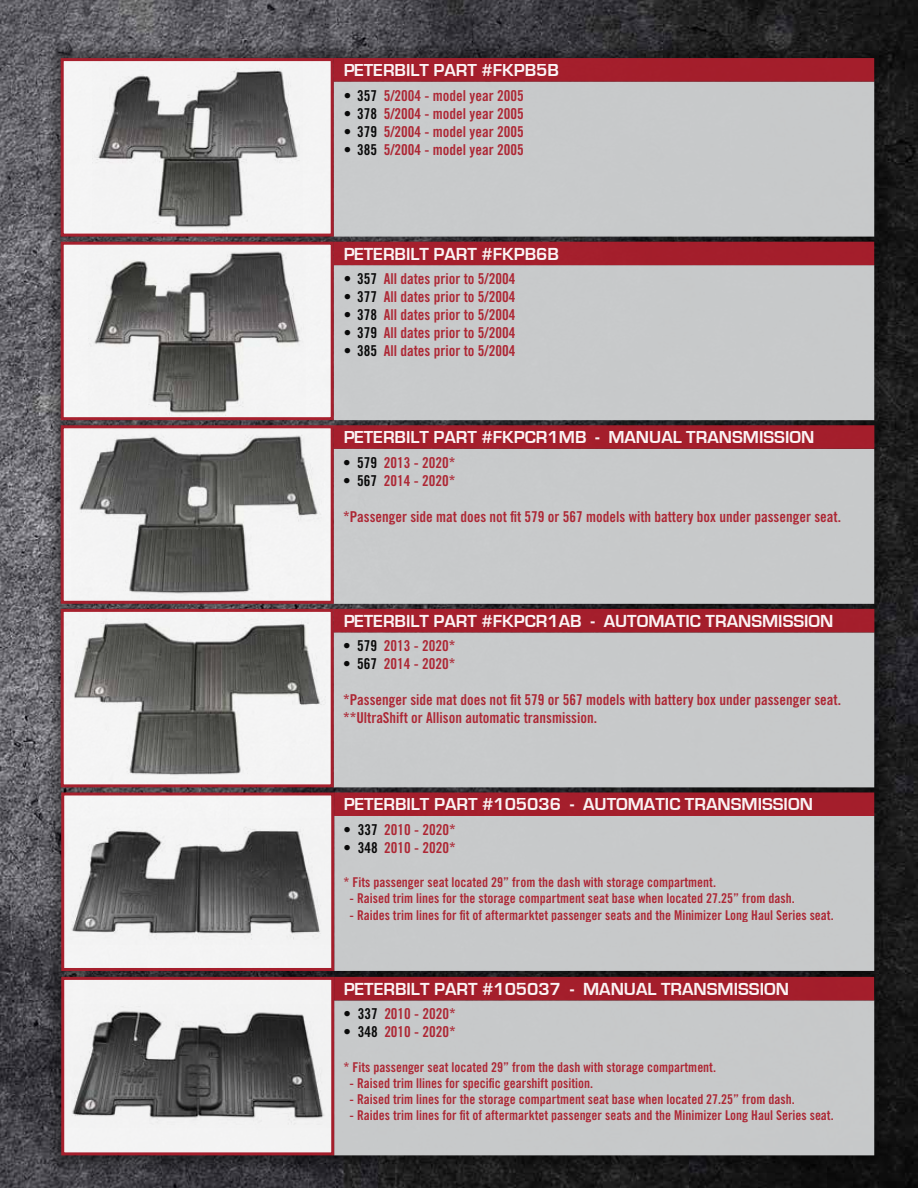
<style>
.page{position:relative;width:918px;height:1188px;background:#fff}
.page>*{position:absolute;margin:0;border:0;box-sizing:border-box;transform-origin:0 0}
.t1{font:700 18px "Eurostile";color:#fff}
.t2{font:15px/18px "Trade Gothic Bold Cond Twenty";color:#ac1f2d}
.t3{font:13.5px "Trade Gothic Bold Cond Twenty";color:#ac1f2d}
.s1{color:#000}
</style>
<div class="page">
<img style="left:0;top:0;width:918px;height:1188px">
<div style="left:0;top:45px;width:888px;height:1124px;background:#000;opacity:.75"></div>
<div style="left:334px;top:82px;width:541px;height:155px;background:#c8c9ca"></div>
<div style="left:333px;top:266px;width:542px;height:155px;background:#c7c9ca"></div>
<div style="left:333px;top:450px;width:542px;height:155px;background:#c7c9ca"></div>
<div style="left:333px;top:633px;width:542px;height:155px;background:#c7c9ca"></div>
<svg style="left:333px;top:57px;width:542px;height:25px;background:#9d202c"></svg>
<svg style="left:333px;top:241px;width:542px;height:25px;background:#a12330"></svg>
<svg style="left:334px;top:425px;width:541px;height:25px;background:#a32532"></svg>
<svg style="left:333px;top:608px;width:542px;height:25px;background:#9e212d"></svg>
<div style="left:62px;top:60px;width:270px;height:175px;background:#f4f4f4"></div>
<img style="left:97px;top:68px;width:202px;height:161px">
<div style="left:61px;top:58px;width:273px;height:179px;border:3px solid #ac1f2d"></div>
<div style="left:62px;top:243px;width:270px;height:176px;background:#f4f4f4"></div>
<img style="left:94px;top:251px;width:206px;height:165px">
<div style="left:61px;top:242px;width:273px;height:178px;border:3px solid #ac1f2d"></div>
<div style="left:62px;top:427px;width:270px;height:175px;background:#f4f4f4"></div>
<img style="left:79px;top:435px;width:239px;height:159px">
<div style="left:61px;top:425px;width:273px;height:179px;border:3px solid #ac1f2d"></div>
<img style="left:67px;top:613px;width:261px;height:170px">
<div style="left:61px;top:609px;width:273px;height:178px;border:3px solid #ac1f2d"></div>
<div style="left:333px;top:1001px;width:542px;height:155px;background:#c7c9ca"></div>
<svg style="left:333px;top:976px;width:542px;height:25px;background:#9d202c"></svg>
<div style="left:63px;top:978px;width:270px;height:176px;background:#f3f3f3"></div>
<img style="left:72px;top:1011px;width:252px;height:108px">
<div style="left:61px;top:977px;width:273px;height:178px;border:3px solid #ac1f2d"></div>
<div style="left:334px;top:817px;width:541px;height:155px;background:#c7c9ca"></div>
<svg style="left:334px;top:792px;width:541px;height:25px;background:#a22531"></svg>
<div style="left:63px;top:794px;width:270px;height:175px;background:#f4f4f4"></div>
<img style="left:71px;top:827px;width:250px;height:113px">
<div style="left:61px;top:792px;width:273px;height:179px;border:3px solid #ac1f2d"></div>
<p class="t1" style="left:343px;top:60px;width:217px">PETERBILT PART #FKPB5B</p>
<p class="t2" style="left:343px;top:86px;width:182px"><span class="s1">• 357</span> 5/2004 - model year 2005</p>
<p class="t2" style="left:343px;top:104px;width:182px"><span class="s1">• 378</span> 5/2004 - model year 2005</p>
<p class="t2" style="left:343px;top:122px;width:182px"><span class="s1">• 379</span> 5/2004 - model year 2005</p>
<p class="t2" style="left:343px;top:140px;width:182px"><span class="s1">• 385</span> 5/2004 - model year 2005</p>
<p class="t1" style="left:343px;top:244px;width:217px">PETERBILT PART #FKPB6B</p>
<p class="t2" style="left:343px;top:270px;width:174px"><span class="s1">• 357</span> All dates prior to 5/2004</p>
<p class="t2" style="left:343px;top:288px;width:174px"><span class="s1">• 377</span> All dates prior to 5/2004</p>
<p class="t2" style="left:343px;top:306px;width:174px"><span class="s1">• 378</span> All dates prior to 5/2004</p>
<p class="t2" style="left:343px;top:324px;width:174px"><span class="s1">• 379</span> All dates prior to 5/2004</p>
<p class="t2" style="left:343px;top:342px;width:174px"><span class="s1">• 385</span> All dates prior to 5/2004</p>
<p class="t1" style="left:343px;top:428px;width:473px">PETERBILT PART #FKPCR1MB - MANUAL TRANSMISSION</p>
<p class="t2" style="left:343px;top:453px;width:114px"><span class="s1">• 579</span> 2013 - 2020*</p>
<p class="t2" style="left:343px;top:471px;width:114px"><span class="s1">• 567</span> 2014 - 2020*</p>
<p class="t2" style="left:343px;top:507px;width:500px">*Passenger side mat does not fit 579 or 567 models with battery box under passenger seat.</p>
<p class="t1" style="left:343px;top:611px;width:492px">PETERBILT PART #FKPCR1AB - AUTOMATIC TRANSMISSION</p>
<p class="t2" style="left:343px;top:637px;width:114px"><span class="s1">• 579</span> 2013 - 2020*</p>
<p class="t2" style="left:343px;top:655px;width:114px"><span class="s1">• 567</span> 2014 - 2020*</p>
<p class="t2" style="left:343px;top:691px;width:500px">*Passenger side mat does not fit 579 or 567 models with battery box under passenger seat. **UltraShift or Allison automatic transmission.</p>
<p class="t1" style="left:344px;top:795px;width:471px">PETERBILT PART #105036 - AUTOMATIC TRANSMISSION</p>
<p class="t2" style="left:344px;top:821px;width:114px"><span class="s1">• 337</span> 2010 - 2020*</p>
<p class="t2" style="left:344px;top:839px;width:114px"><span class="s1">• 348</span> 2010 - 2020*</p>
<p class="t3" style="left:344px;top:874px;width:374px">* Fits passenger seat located 29” from the dash with storage compartment.</p>
<p class="t3" style="left:350px;top:890px;width:447px">- Raised trim lines for the storage compartment seat base when located 27.25” from dash.</p>
<p class="t3" style="left:350px;top:907px;width:486px">- Raides trim lines for fit of aftermarktet passenger seats and the Minimizer Long Haul Series seat.</p>
<p class="t1" style="left:344px;top:979px;width:447px">PETERBILT PART #105037 - MANUAL TRANSMISSION</p>
<p class="t2" style="left:344px;top:1005px;width:114px"><span class="s1">• 337</span> 2010 - 2020*</p>
<p class="t2" style="left:344px;top:1023px;width:114px"><span class="s1">• 348</span> 2010 - 2020*</p>
<p class="t3" style="left:344px;top:1059px;width:374px">* Fits passenger seat located 29” from the dash with storage compartment.</p>
<p class="t3" style="left:350px;top:1075px;width:245px">- Raised trim llines for specific gearshift position.</p>
<p class="t3" style="left:350px;top:1091px;width:447px">- Raised trim lines for the storage compartment seat base when located 27.25” from dash.</p>
<p class="t3" style="left:350px;top:1107px;width:486px">- Raides trim lines for fit of aftermarktet passenger seats and the Minimizer Long Haul Series seat.</p>
</div>
